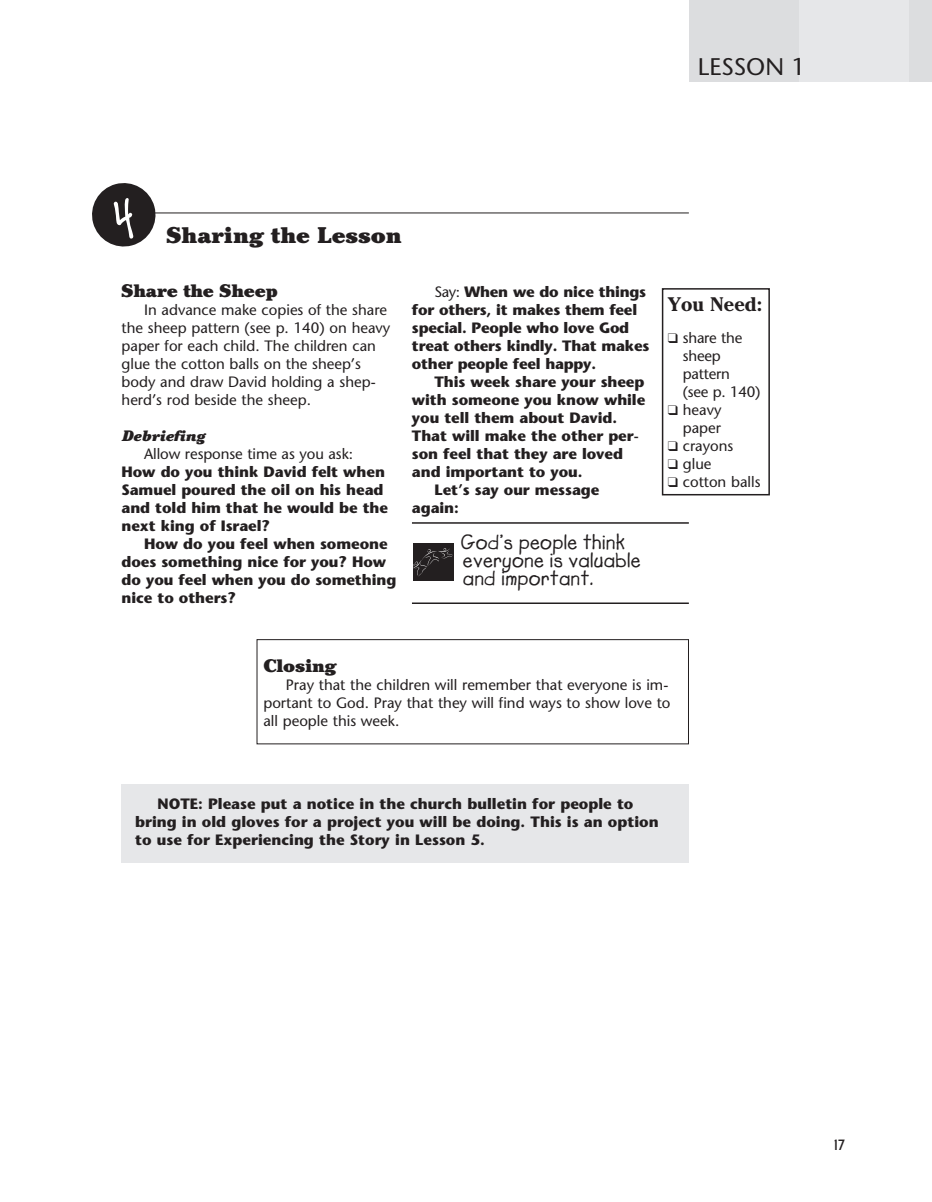
<style>
.page{position:relative;width:932px;height:1202px;background:#fff}
.page>*{position:absolute;margin:0;border:0;box-sizing:border-box;transform-origin:0 0}
.t1{font:24px "Stone Sans";color:#231f20}
.Readiness{font:900 22.5px "Cheltenham";color:#231f20}
.Power_Point{font:21px/18px "Lemonade ICG Bold";letter-spacing:.015em;color:#231f20}
.You_Need{font:700 19.5px "Cheltenham";color:#231f20}
.Activities_Subhead{font:900 18px "Cheltenham";letter-spacing:-.01em;color:#231f20}
.t2{font:700 15px/18px "Stone Sans";letter-spacing:-.005em;color:#231f20}
.t3{font:15px/18px "Stone Sans";color:#231f20}
.Breaker{font:italic 900 15px "Cheltenham";color:#231f20}
.t4{font:700 15px "New Garden";color:#231f20}
.s1{font-weight:400}
</style>
<div class="page">
<hr style="left:412px;top:522px;width:276px;height:2px;background:#231f20">
<hr style="left:412px;top:602px;width:276px;height:2px;background:#231f20">
<div style="left:413px;top:543px;width:40px;height:37px;background:#231f20"></div>
<svg style="left:413px;top:548px;width:39px;height:28px"></svg>
<hr style="left:94px;top:212px;width:594px;height:1px;background:#231f20">
<div style="left:662px;top:288px;width:108px;height:207px;border:2px solid #231f20"></div>
<div style="left:256px;top:639px;width:432px;height:105px;border:1px solid #231f20"></div>
<div style="left:122px;top:784px;width:566px;height:78px;background:#e6e7e9"></div>
<div style="left:689px;top:0;width:110px;height:81px;background:#dcdddf"></div>
<div style="left:799px;top:0;width:110px;height:81px;background:#e6e7e9"></div>
<div style="left:909px;top:0;width:23px;height:81px;background:#dcdddf"></div>
<svg style="left:92px;top:183px;width:67px;height:64px"></svg>
<p class="t1" style="left:698px;top:52px;width:109px">LESSON 1</p>
<p class="Readiness" style="left:166px;top:222px;width:237px">Sharing the Lesson</p>
<p class="Activities_Subhead" style="left:122px;top:280px;width:158px">Share the Sheep</p>
<p class="t3" style="left:122px;top:301px;width:270px;text-indent:22px">In advance make copies of the share the sheep pattern (see p. 140) on heavy paper for each child. The children can glue the cotton balls on the sheep’s body and draw David holding a shep&shy;herd’s rod beside the sheep.</p>
<p class="Breaker" style="left:122px;top:427px;width:85px">Debriefing</p>
<p class="t2" style="left:122px;top:445px;width:268px;text-indent:22px"><span class="s1">Allow response time as you ask:<br></span>How do you think David felt when<br>Samuel poured the oil on his head and told him that he would be the next king of Israel?</p>
<p class="t2" style="left:122px;top:535px;width:276px;text-indent:22px">How do you feel when someone does something nice for you? How do you feel when you do something nice to others?</p>
<p class="t2" style="left:412px;top:283px;width:239px;text-indent:22px"><span class="s1">Say:</span> When we do nice things for others, it makes them feel special. People who love God treat others kindly. That makes other people feel happy.</p>
<p class="t2" style="left:412px;top:373px;width:235px;text-indent:22px">This week share your sheep with someone you know while you tell them about David.<br>That will make the other per&shy;son feel that they are loved and important to you.</p>
<p class="t2" style="left:412px;top:481px;width:189px;text-indent:22px">Let’s say our message again:</p>
<p class="Power_Point" style="left:460px;top:533px;width:182px">God’s people think everyone is valuable and important.</p>
<p class="You_Need" style="left:668px;top:293px;width:96px">You Need:</p>
<p class="t3" style="left:682px;top:329px;width:79px;text-indent:-15px">❑ share the sheep pattern<br>(see p. 140)</p>
<p class="t3" style="left:668px;top:401px;width:55px;text-align:right">❑ heavy paper</p>
<p class="t3" style="left:668px;top:437px;width:67px">❑ crayons</p>
<p class="t3" style="left:668px;top:455px;width:45px">❑ glue</p>
<p class="t3" style="left:668px;top:473px;width:94px">❑ cotton balls</p>
<p class="Activities_Subhead" style="left:263px;top:654px;width:75px">Closing</p>
<p class="t3" style="left:263px;top:675px;width:408px;text-indent:22px">Pray that the children will remember that everyone is im&shy;portant to God. Pray that they will find ways to show love to all people this week.</p>
<p class="t2" style="left:135px;top:794px;width:525px;text-indent:22px">NOTE: Please put a notice in the church bulletin for people to bring in old gloves for a project you will be doing. This is an option to use for Experiencing the Story in Lesson 5.</p>
<p class="t4" style="left:833px;top:1136px;width:13px">17</p>
</div>
